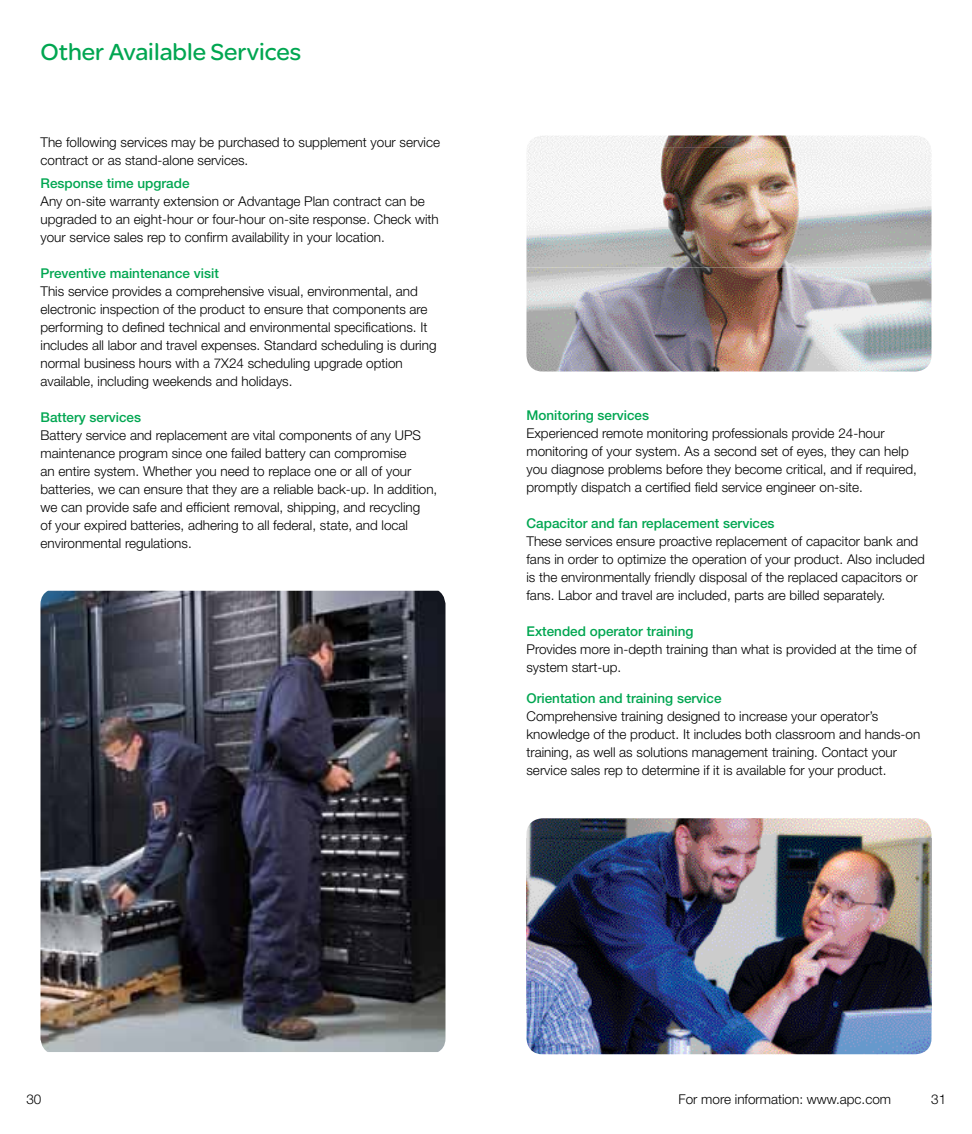
<style>
.page{position:relative;width:972px;height:1134px;background:#fff}
.page>*{position:absolute;margin:0;border:0;box-sizing:border-box;transform-origin:0 0}
.t1{font:24.75px "SE Optimist";color:#00a651}
.t2{font:300 13.5px/18px "Helvetica Neue";color:#000}
.t3{font:500 13.5px "Helvetica Neue";color:#00a651}
</style>
<div class="page">
<img style="left:40px;top:591px;width:406px;height:461px">
<img style="left:526px;top:136px;width:406px;height:236px">
<img style="left:526px;top:818px;width:406px;height:236px">
<h1 class="t1" style="left:40px;top:35px;width:262px">Other Available Services</h1>
<p class="t2" style="left:41px;top:133px;width:401px">The following services may be purchased to supplement your service contract or as stand-alone services.</p>
<p class="t3" style="left:41px;top:175px;width:151px">Response time upgrade</p>
<p class="t2" style="left:41px;top:192px;width:400px">Any on-site warranty extension or Advantage Plan contract can be upgraded to an eight-hour or four-hour on-site response. Check with your service sales rep to confirm availability in your location.</p>
<p class="t3" style="left:41px;top:265px;width:180px">Preventive maintenance visit</p>
<p class="t2" style="left:41px;top:282px;width:398px">This service provides a comprehensive visual, environmental, and electronic inspection of the product to ensure that components are performing to defined technical and environmental specifications. It includes all labor and travel expenses. Standard scheduling is during normal business hours with a 7X24 scheduling upgrade option available, including weekends and holidays.</p>
<p class="t3" style="left:41px;top:409px;width:102px">Battery services</p>
<p class="t2" style="left:41px;top:426px;width:398px">Battery service and replacement are vital components of any UPS maintenance program since one failed battery can compromise<br>an entire system. Whether you need to replace one or all of your batteries, we can ensure that they are a reliable back-up. In addition, we can provide safe and efficient removal, shipping, and recycling<br>of your expired batteries, adhering to all federal, state, and local environmental regulations.</p>
<p class="t3" style="left:526px;top:407px;width:124px">Monitoring services</p>
<p class="t2" style="left:526px;top:424px;width:392px">Experienced remote monitoring professionals provide 24-hour monitoring of your system. As a second set of eyes, they can help you diagnose problems before they become critical, and if required, promptly dispatch a certified field service engineer on-site.</p>
<p class="t3" style="left:526px;top:515px;width:250px">Capacitor and fan replacement services</p>
<p class="t2" style="left:526px;top:532px;width:400px">These services ensure proactive replacement of capacitor bank and fans in order to optimize the operation of your product. Also included is the environmentally friendly disposal of the replaced capacitors or fans. Labor and travel are included, parts are billed separately.</p>
<p class="t3" style="left:526px;top:623px;width:169px">Extended operator training</p>
<p class="t2" style="left:526px;top:640px;width:392px">Provides more in-depth training than what is provided at the time of system start-up.</p>
<p class="t3" style="left:526px;top:690px;width:197px">Orientation and training service</p>
<p class="t2" style="left:526px;top:707px;width:395px">Comprehensive training designed to increase your operator’s knowledge of the product. It includes both classroom and hands-on training, as well as solutions management training. Contact your service sales rep to determine if it is available for your product.</p>
<p class="t2" style="left:26px;top:1090px;width:17px">30</p>
<p class="t2" style="left:679px;top:1090px;width:214px">For more information: www.apc.com</p>
<p class="t2" style="left:931px;top:1090px;width:17px">31</p>
</div>
